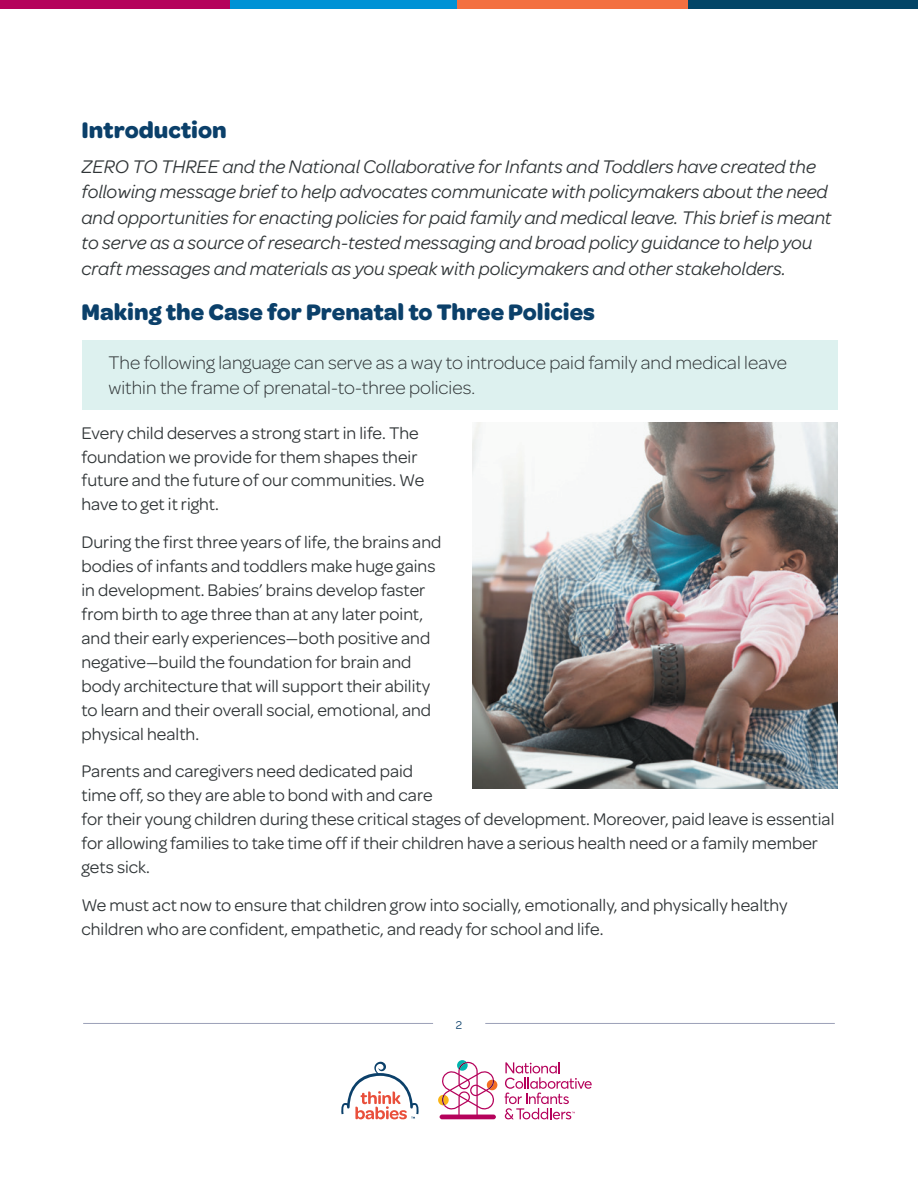
<style>
.page{position:relative;width:918px;height:1188px;background:#fff}
.page>*{position:absolute;margin:0;border:0;box-sizing:border-box;transform-origin:0 0}
.t1{font:700 24px "Omnes";color:#0b406a}
.t2{font:italic 19.5px/25.5px "Omnes";color:#303537}
.t3{font:300 19.5px/25.5px "Omnes";color:#303537}
.t4{font:18px/24px "Omnes";color:#303537}
.t5{font:12px "Omnes";color:#0b406a}
</style>
<div class="page">
<hr style="left:83px;top:1023px;width:350px;height:1px;background:#9ca1b8">
<hr style="left:485px;top:1023px;width:350px;height:1px;background:#9ca1b8">
<div style="left:229px;top:0;width:230px;height:9px;background:#0092d5"></div>
<div style="left:457px;top:0;width:231px;height:9px;background:#f37041"></div>
<div style="left:0;top:0;width:230px;height:9px;background:#b5025b"></div>
<div style="left:688px;top:0;width:230px;height:9px;background:#034567"></div>
<svg style="left:341px;top:1062px;width:78px;height:57px"></svg>
<svg style="left:505px;top:1062px;width:87px;height:57px"></svg>
<svg style="left:438px;top:1060px;width:59px;height:59px"></svg>
<div style="left:82px;top:340px;width:756px;height:69px;background:#ddf1ef"></div>
<img style="left:472px;top:423px;width:365px;height:365px">
<h1 class="t1" style="left:82px;top:112px;width:147px">Introduction</h1>
<p class="t2" style="left:82px;top:153px;width:752px">ZERO TO THREE and the National Collaborative for Infants and Toddlers have created the following message brief to help advocates communicate with policymakers about the need and opportunities for enacting policies for paid family and medical leave. This brief is meant to serve as a source of research-tested messaging and broad policy guidance to help you craft messages and materials as you speak with policymakers and other stakeholders.</p>
<h1 class="t1" style="left:82px;top:294px;width:515px">Making the Case for Prenatal to Three Policies</h1>
<p class="t3" style="left:109px;top:349px;width:680px">The following language can serve as a way to introduce paid family and medical leave within the frame of prenatal-to-three policies.</p>
<p class="t4" style="left:82px;top:420px;width:344px">Every child deserves a strong start in life. The foundation we provide for them shapes their future and the future of our communities. We have to get it right.</p>
<p class="t4" style="left:82px;top:529px;width:361px">During the first three years of life, the brains and bodies of infants and toddlers make huge gains in development. Babies’ brains develop faster from birth to age three than at any later point, and their early experiences—both positive and negative—build the foundation for brain and body architecture that will support their ability to learn and their overall social, emotional, and physical health.</p>
<p class="t4" style="left:82px;top:758px;width:754px">Parents and caregivers need dedicated paid<br>time off, so they are able to bond with and care<br>for their young children during these critical stages of development. Moreover, paid leave is essential for allowing families to take time off if their children have a serious health need or a family member gets sick.</p>
<p class="t4" style="left:82px;top:892px;width:708px">We must act now to ensure that children grow into socially, emotionally, and physically healthy children who are confident, empathetic, and ready for school and life.</p>
<p class="t5" style="left:456px;top:1017px;width:8px">2</p>
</div>
